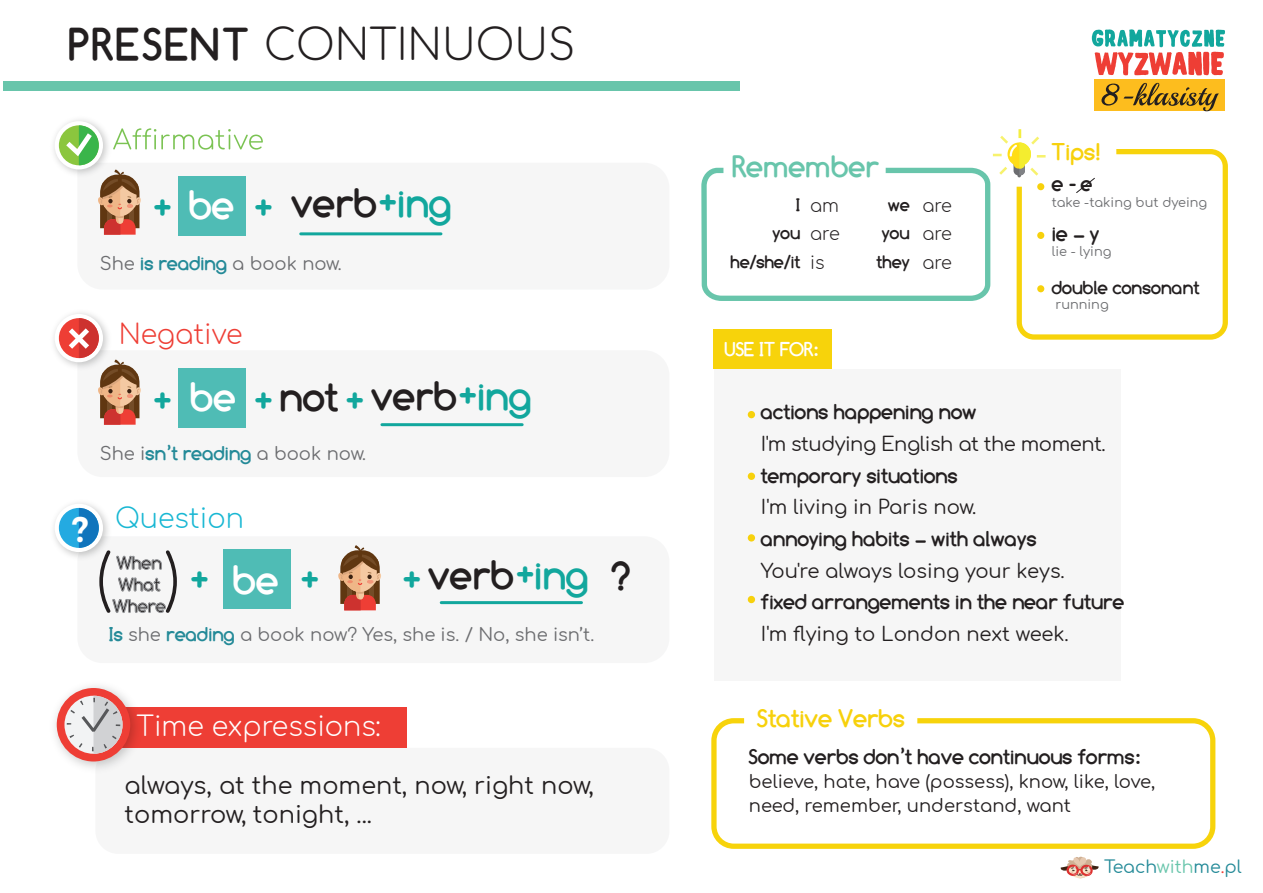
<style>
.page{position:relative;width:1263px;height:893px;background:#fff}
.page>*{position:absolute;margin:0;border:0;box-sizing:border-box;transform-origin:0 0}
.t1{font:300 61.35px "Comfortaa";color:#231f20}
.t2{font:300 42px "Comfortaa";color:#231f20}
.t3{font:700 40.2px "Comfortaa";color:#12a79d}
.t4{font:700 40.2px "Comfortaa";color:#231f20}
.t5{font:600 36.15px "Montserrat";color:#fff}
.t6{font:700 30.3px "Comfortaa";color:#68c5ab}
.t7{font:300 27px "Comfortaa";color:#fff}
.t8{font:300 27px "Comfortaa";color:#ee3e35}
.t9{font:300 27px "Comfortaa";color:#18b7d3}
.t10{font:700 25.05px "Comfortaa";color:#f7d10c}
.t11{font:24px/28.8px "Comfortaa";color:#231f20}
.t12{font:700 23.7px "Comfortaa";color:#f7d10c}
.t13{font:700 21.15px "Comfortaa";color:#231f20}
.t14{font:700 21px "Comfortaa";color:#231f20}
.t15{font:19.65px "Comfortaa";color:#231f20}
.t16{font:19.65px "Comfortaa";letter-spacing:-.025em;color:#231f20}
.t17{font:700 19.65px "Comfortaa";color:#fff}
.t18{font:700 18.45px "Comfortaa";color:#231f20}
.t19{font:18px "Comfortaa";color:#6c6d70}
.t20{font:18px/24px "Comfortaa";color:#231f20}
.t21{font:700 18px/21.6px "Comfortaa";color:#231f20;text-align:center}
.t22{font:700 17.7px/28.5px "Comfortaa";color:#231f20;text-align:right}
.t23{font:300 17.7px/28.5px "Comfortaa";color:#231f20;text-align:justify}
.t24{font:17.4px "Comfortaa";color:#248a98}
.t25{font:12.9px "Comfortaa";color:#6c6d70}
.s1{font-weight:700;font-size:45px}
.s2{color:#fff}
.s3{color:#231f20}
.s4{font-weight:700;font-size:19.5px;color:#248a98}
.s5{color:#68c5ab}
.s6{color:#ee3e35}
</style>
<div class="page">
<div style="left:714px;top:369px;width:407px;height:312px;background:#f6f6f6"></div>
<div style="left:714px;top:329px;width:118px;height:40px;background:#f7d30b"></div>
<div style="left:77px;top:536px;width:592px;height:127px;background:#f6f6f6;border-radius:25px"></div>
<div style="left:95px;top:748px;width:574px;height:106px;background:#f6f6f6;border-radius:23px"></div>
<div style="left:106px;top:707px;width:300px;height:41px;background:#ee3e35"></div>
<div style="left:4px;top:81px;width:736px;height:9px;background:#68c5ab"></div>
<div style="left:178px;top:368px;width:68px;height:60px;background:#4fbcb5"></div>
<div style="left:223px;top:549px;width:68px;height:60px;background:#4fbcb5"></div>
<svg style="left:55px;top:504px;width:48px;height:48px"></svg>
<img style="left:55px;top:686px;width:82px;height:82px">
<svg style="left:57px;top:688px;width:73px;height:73px"></svg>
<div style="left:67px;top:698px;width:53px;height:53px;border:4px dashed #57585a;border-radius:50%"></div>
<svg style="left:116px;top:556px;width:46px;height:14px"></svg>
<svg style="left:118px;top:577px;width:42px;height:14px"></svg>
<svg style="left:112px;top:599px;width:54px;height:14px"></svg>
<svg style="left:55px;top:121px;width:208px;height:114px"></svg>
<svg style="left:55px;top:314px;width:86px;height:111px"></svg>
<svg style="left:338px;top:545px;width:43px;height:65px"></svg>
<hr style="left:301px;top:232px;width:140px;height:3px;background:#12a79d">
<hr style="left:382px;top:423px;width:140px;height:3px;background:#12a79d">
<hr style="left:441px;top:601px;width:140px;height:3px;background:#12a79d">
<svg style="left:701px;top:129px;width:527px;height:213px"></svg>
<div style="left:748px;top:411px;width:7px;height:7px;background:#f7d10c;border-radius:50%"></div>
<div style="left:748px;top:473px;width:7px;height:7px;background:#f7d10c;border-radius:50%"></div>
<div style="left:748px;top:534px;width:7px;height:8px;background:#f7d10c;border-radius:50%"></div>
<div style="left:748px;top:596px;width:7px;height:7px;background:#f7d10c;border-radius:50%"></div>
<div style="left:711px;top:718px;width:504px;height:131px;border:5px solid #f7d30b;border-radius:20px"></div>
<svg style="left:1092px;top:29px;width:133px;height:46px"></svg>
<div style="left:1094px;top:79px;width:130px;height:32px;background:#fdbd1e"></div>
<svg style="left:1101px;top:83px;width:118px;height:28px"></svg>
<svg style="left:1061px;top:856px;width:37px;height:22px"></svg>
<h2 class="t2" style="left:69px;top:7px;width:507px"><span class="s1">PRESENT</span> CONTINUOUS</h2>
<h3 class="t3" style="left:152px;top:180px;width:301px">+ <span class="s2">be</span> + <span class="s3">verb</span>+ing</h3>
<p class="t19" style="left:100px;top:247px;width:243px">She <span class="s4">is reading</span> a book now.</p>
<p class="t8" style="left:119px;top:309px;width:125px">Negative</p>
<h3 class="t3" style="left:152px;top:373px;width:381px">+ <span class="s2">be</span> + <span class="s3">not</span> + <span class="s3">verb</span>+ing</h3>
<p class="t19" style="left:100px;top:437px;width:268px">She i<span class="s4">sn’t reading</span> a book now.</p>
<h3 class="t5" style="left:72px;top:506px;width:18px">?</h3>
<p class="t9" style="left:115px;top:494px;width:130px">Question</p>
<h3 class="t3" style="left:189px;top:557px;width:132px">+<span class="s2">be</span>+</h3>
<h3 class="t3" style="left:401px;top:552px;width:189px">+ <span class="s3">verb</span>+ing</h3>
<p class="t19" style="left:109px;top:619px;width:487px"><span class="s4">Is</span> she <span class="s4">reading</span> a book now? Yes, she is. / No, she isn’t.</p>
<h1 class="t1" style="left:95px;top:521px;width:87px">( )</h1>
<p class="t21" style="left:113px;top:552px;width:54px">When<br>What<br>Where</p>
<h3 class="t4" style="left:610px;top:552px;width:21px">?</h3>
<p class="t7" style="left:137px;top:701px;width:246px">Time expressions:</p>
<p class="t11" style="left:124px;top:768px;width:471px">always, at the moment, now, right now, tomorrow, tonight, ...</p>
<h3 class="t6" style="left:733px;top:149px;width:148px">Remember</h3>
<p class="t22" style="left:730px;top:190px;width:71px">I<br>you he/she/it</p>
<p class="t23" style="left:810px;top:189px;width:31px">am are is</p>
<p class="t22" style="left:876px;top:190px;width:35px">we you they</p>
<p class="t23" style="left:922px;top:189px;width:31px">are are are</p>
<p class="t17" style="left:725px;top:338px;width:95px">USE IT FOR:</p>
<p class="t12" style="left:1052px;top:138px;width:51px">Tips!</p>
<p class="t13" style="left:1052px;top:172px;width:42px">e - e</p>
<p class="t25" style="left:1052px;top:190px;width:157px">take -taking but dyeing</p>
<p class="t13" style="left:1052px;top:221px;width:49px">ie – y</p>
<p class="t25" style="left:1052px;top:240px;width:61px">lie - lying</p>
<p class="t18" style="left:1052px;top:277px;width:149px">double consonant</p>
<p class="t25" style="left:1055px;top:293px;width:55px">running</p>
<p class="t14" style="left:761px;top:400px;width:217px">actions happening now</p>
<p class="t16" style="left:761px;top:426px;width:346px">I'm studying English at the moment.</p>
<p class="t14" style="left:761px;top:463px;width:198px">temporary situations</p>
<p class="t15" style="left:761px;top:489px;width:217px">I'm living in Paris now.</p>
<p class="t14" style="left:761px;top:527px;width:277px">annoying habits – with always</p>
<p class="t15" style="left:761px;top:553px;width:305px">You're always losing your keys.</p>
<p class="t14" style="left:761px;top:590px;width:365px">fixed arrangements in the near future</p>
<p class="t15" style="left:761px;top:616px;width:309px">I'm flying to London next week.</p>
<p class="t10" style="left:757px;top:704px;width:149px">Stative Verbs</p>
<p class="t14" style="left:749px;top:745px;width:393px">Some verbs don’t have continuous forms:</p>
<p class="t20" style="left:749px;top:767px;width:408px">believe, hate, have (possess), know, like, love, need, remember, understand, want</p>
<p class="t24" style="left:1104px;top:851px;width:139px">Teach<span class="s5">with</span>me<span class="s6">.</span>pl</p>
</div>
